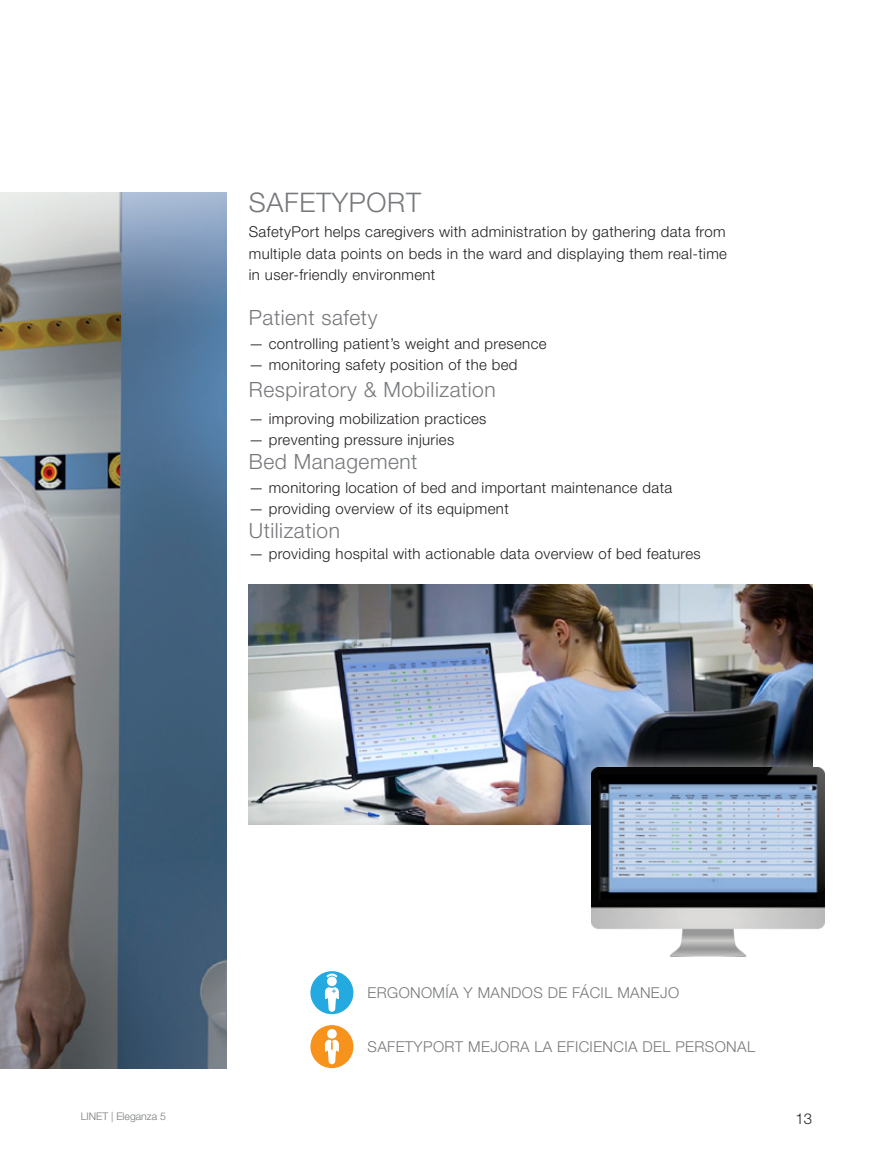
<style>
.page{position:relative;width:893px;height:1149px;background:#fff}
.page>*{position:absolute;margin:0;border:0;box-sizing:border-box;transform-origin:0 0}
._001_bullet{font:300 27px "Helvetica Neue LT Pro";letter-spacing:.025em;color:#76787b}
._001_bullet-2{font:300 21px "Helvetica Neue LT Pro";letter-spacing:.025em;color:#76787b}
._001_bullet-3{font:300 15px/21px "Helvetica Neue LT Pro";letter-spacing:.025em;color:#231f20;text-align:justify}
._001_bullet-4{font:300 15px "Helvetica Neue LT Pro";letter-spacing:.025em;color:#76787b}
.t1{font:300 10.5px "Helvetica Neue LT Pro";color:#76787b}
</style>
<div class="page">
<img style="left:0;top:193px;width:227px;height:874px">
<div style="left:310px;top:970px;width:43px;height:43px;background:#24aae1;border-radius:50%"></div>
<div style="left:327px;top:976px;width:10px;height:9px;background:#fff;border-radius:50%"></div>
<svg style="left:326px;top:973px;width:11px;height:4px"></svg>
<svg style="left:325px;top:986px;width:14px;height:25px"></svg>
<div style="left:310px;top:1024px;width:43px;height:43px;background:#f7931d;border-radius:50%"></div>
<div style="left:327px;top:1028px;width:10px;height:10px;background:#fff;border-radius:50%"></div>
<svg style="left:325px;top:1039px;width:14px;height:24px"></svg>
<img style="left:249px;top:584px;width:564px;height:240px">
<div style="left:572px;top:747px;width:273px;height:228px;background:#fff;opacity:.75"></div>
<img style="left:592px;top:767px;width:233px;height:189px">
<p class="_001_bullet" style="left:249px;top:186px;width:174px">SAFETYPORT</p>
<p class="_001_bullet-3" style="left:249px;top:221px;width:480px">SafetyPort helps caregivers with administration by gathering data from multiple data points on beds in the ward and displaying them real-time in user-friendly environment</p>
<p class="_001_bullet-2" style="left:249px;top:304px;width:130px">Patient safety</p>
<p class="_001_bullet-3" style="left:249px;top:332px;width:299px">— controlling patient’s weight and presence</p>
<p class="_001_bullet-3" style="left:249px;top:353px;width:270px">— monitoring safety position of the bed</p>
<p class="_001_bullet-2" style="left:249px;top:376px;width:248px">Respiratory &amp; Mobilization</p>
<p class="_001_bullet-3" style="left:249px;top:407px;width:239px">— improving mobilization practices</p>
<p class="_001_bullet-3" style="left:249px;top:428px;width:207px">— preventing pressure injuries</p>
<p class="_001_bullet-2" style="left:249px;top:448px;width:170px">Bed Management</p>
<p class="_001_bullet-3" style="left:249px;top:476px;width:425px">— monitoring location of bed and important maintenance data</p>
<p class="_001_bullet-3" style="left:249px;top:497px;width:261px">— providing overview of its equipment</p>
<p class="_001_bullet-2" style="left:249px;top:517px;width:93px">Utilization</p>
<p class="_001_bullet-3" style="left:249px;top:542px;width:453px">— providing hospital with actionable data overview of bed features</p>
<p class="_001_bullet-4" style="left:368px;top:983px;width:313px">ERGONOMÍA Y MANDOS DE FÁCIL MANEJO</p>
<p class="_001_bullet-4" style="left:368px;top:1037px;width:389px">SAFETYPORT MEJORA LA EFICIENCIA DEL PERSONAL</p>
<p class="t1" style="left:81px;top:1109px;width:87px">LINET | Eleganza 5</p>
<p class="_001_bullet-3" style="left:795px;top:1106px;width:18px">13</p>
</div>
